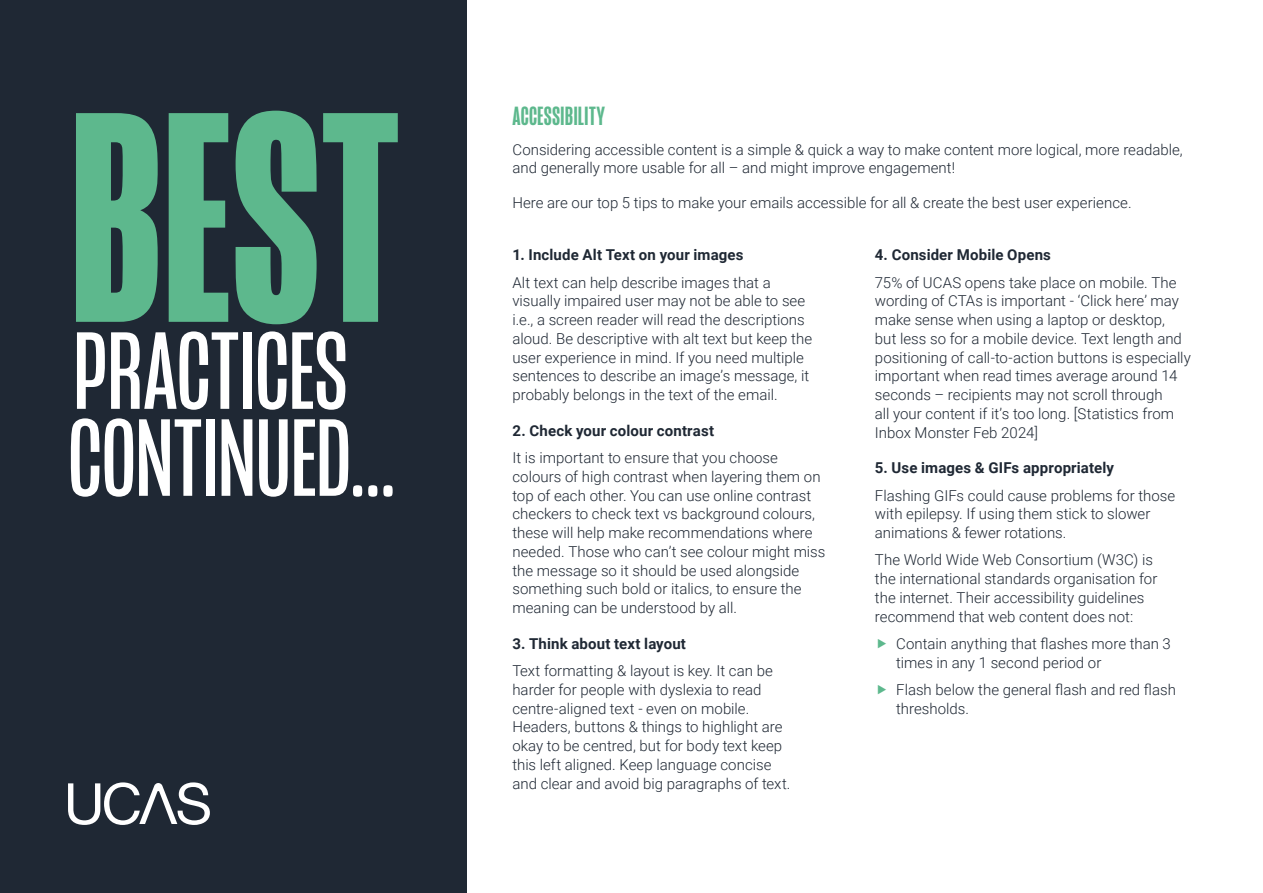
<style>
.page{position:relative;width:1263px;height:893px;background:#fff}
.page>*{position:absolute;margin:0;border:0;box-sizing:border-box;transform-origin:0 0}
.t1{font:700 306.9px "Mongoose";color:#5db88d}
.t2{font:112.5px/87px "Mongoose";letter-spacing:-.005em;color:#fff}
.t3{font:500 27px "Mongoose";letter-spacing:.005em;color:#5db88d}
.t4{font:300 15px/18.8px "Roboto";color:#1f2834}
.t5{font:700 15px "Roboto";letter-spacing:.01em;color:#1f2834}
</style>
<div class="page">
<div style="left:0;top:0;width:466px;height:893px;background:#1f2834"></div>
<svg style="left:68px;top:782px;width:142px;height:43px"></svg>
<h1 class="t1" style="left:68px;top:44px;width:332px">BEST</h1>
<h2 class="t2" style="left:68px;top:329px;width:330px">PRACTICES<br>CONTINUED...</h2>
<h3 class="t3" style="left:512px;top:100px;width:94px">ACCESSIBILITY</h3>
<p class="t4" style="left:512px;top:140px;width:672px;line-height:18px">Considering accessible content is a simple &amp; quick a way to make content more logical, more readable, and generally more usable for all – and might improve engagement!</p>
<p class="t4" style="left:512px;top:193px;width:621px">Here are our top 5 tips to make your emails accessible for all &amp; create the best user experience.</p>
<p class="t5" style="left:512px;top:245px;width:232px">1. Include Alt Text on your images</p>
<p class="t4" style="left:512px;top:272px;width:301px">Alt text can help describe images that a visually impaired user may not be able to see i.e., a screen reader will read the descriptions aloud. Be descriptive with alt text but keep the user experience in mind. If you need multiple sentences to describe an image’s message, it probably belongs in the text of the email.</p>
<p class="t5" style="left:512px;top:420px;width:203px">2. Check your colour contrast</p>
<p class="t4" style="left:512px;top:448px;width:314px">It is important to ensure that you choose colours of high contrast when layering them on top of each other. You can use online contrast checkers to check text vs background colours, these will help make recommendations where needed. Those who can’t see colour might miss the message so it should be used alongside something such bold or italics, to ensure the meaning can be understood by all.</p>
<p class="t5" style="left:512px;top:633px;width:175px">3. Think about text layout</p>
<p class="t4" style="left:512px;top:661px;width:280px">Text formatting &amp; layout is key. It can be harder for people with dyslexia to read centre-aligned text - even on mobile.<br>Headers, buttons &amp; things to highlight are okay to be centred, but for body text keep this left aligned. Keep language concise and clear and avoid big paragraphs of text.</p>
<p class="t5" style="left:875px;top:245px;width:178px">4. Consider Mobile Opens</p>
<p class="t4" style="left:875px;top:272px;width:317px">75% of UCAS opens take place on mobile. The wording of CTAs is important - ‘Click here’ may make sense when using a laptop or desktop,<br>but less so for a mobile device. Text length and positioning of call-to-action buttons is especially important when read times average around 14 seconds – recipients may not scroll through<br>all your content if it’s too long. [Statistics from Inbox Monster Feb 2024]</p>
<p class="t5" style="left:875px;top:458px;width:241px">5. Use images &amp; GIFs appropriately</p>
<p class="t4" style="left:875px;top:485px;width:302px">Flashing GIFs could cause problems for those with epilepsy. If using them stick to slower animations &amp; fewer rotations.</p>
<p class="t4" style="left:875px;top:550px;width:284px">The World Wide Web Consortium (W3C) is the international standards organisation for the internet. Their accessibility guidelines recommend that web content does not:</p>
<p class="t4" style="left:896px;top:634px;width:276px">Contain anything that flashes more than 3 times in any 1 second period or</p>
<p class="t4" style="left:896px;top:680px;width:281px">Flash below the general flash and red flash thresholds.</p>
</div>
